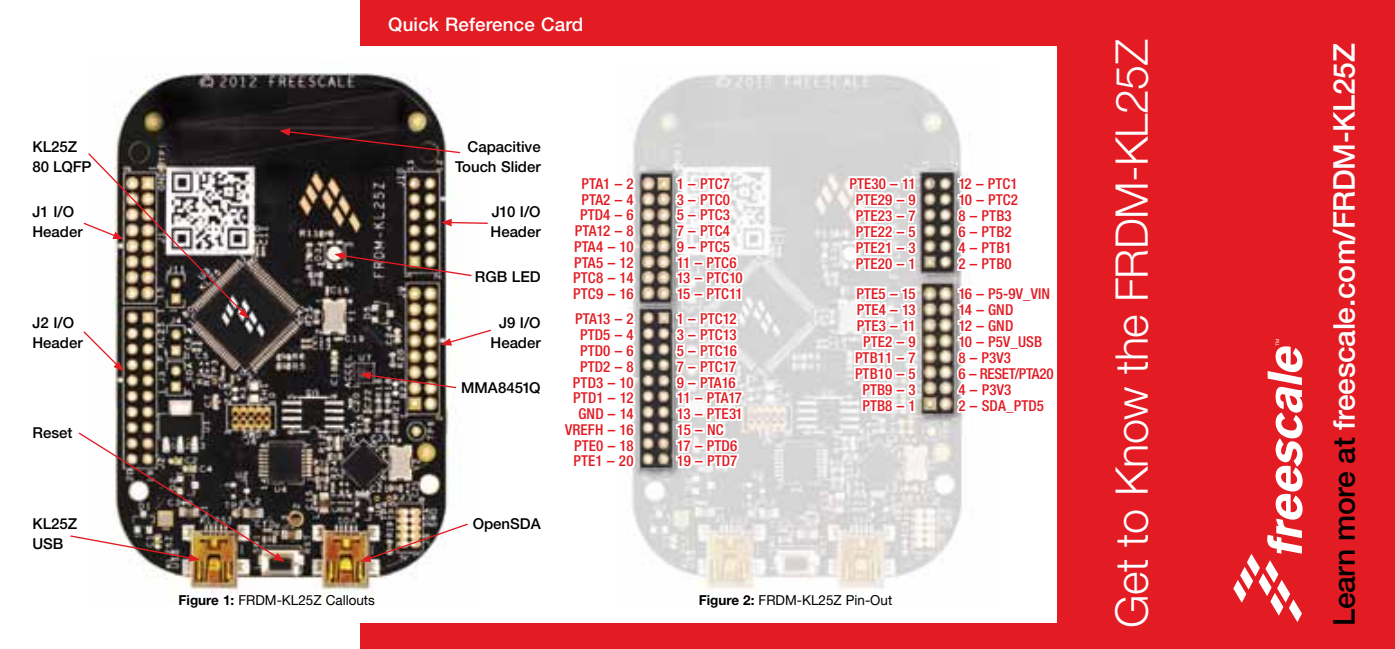
<style>
.page{position:relative;width:1395px;height:649px;background:#fff}
.page>*{position:absolute;margin:0;border:0;box-sizing:border-box;transform-origin:0 0}
.t1{font:300 45px "Helvetica Neue LT Pro";letter-spacing:-.015em;color:#fff}
.t2{font:500 30px "Helvetica Neue LT Pro";letter-spacing:-.01em;color:#fff}
.t3{font:500 18.75px "Helvetica Neue LT Pro";letter-spacing:.01em;color:#fff}
.t4{font:500 condensed 15px/15.8px "Helvetica Neue LT Pro";letter-spacing:.01em;color:#e31b23}
.t5{font:500 15px/20px "Helvetica Neue LT Pro";color:#000}
.t6{font:13.75px "Helvetica Neue LT Pro";color:#000}
.s1{font-weight:700}
.s2{color:#000}
</style>
<div class="page">
<img style="left:632px;top:74px;width:331px;height:515px">
<img style="left:114px;top:73px;width:340px;height:531px">
<svg style="left:846px;top:174px;width:75px;height:98px"></svg>
<svg style="left:852px;top:284px;width:69px;height:130px"></svg>
<svg style="left:628px;top:146px;width:9px;height:323px"></svg>
<div style="left:625px;top:453px;width:10px;height:15px;border:4px solid #fff;border-radius:50%"></div>
<div style="left:627px;top:454px;width:6px;height:13px;border:4px solid #fff;border-radius:50%"></div>
<div style="left:1045px;top:366px;width:10px;height:14px;border:4px solid #fff;border-radius:50%"></div>
<svg style="left:954px;top:174px;width:99px;height:254px"></svg>
<svg style="left:673px;top:174px;width:71px;height:129px"></svg>
<svg style="left:673px;top:309px;width:75px;height:161px"></svg>
<img style="left:334px;top:252px;width:138px;height:25px">
<svg style="left:360px;top:371px;width:96px;height:18px;background:#7b6259"></svg>
<svg style="left:441px;top:328px;width:51px;height:17px"></svg>
<img style="left:360px;top:522px;width:108px;height:39px">
<svg style="left:279px;top:128px;width:182px;height:26px;background:#3c2d2e"></svg>
<hr style="left:449px;top:222px;width:39px;height:2px;background:#e31b23">
<svg style="left:441px;top:218px;width:11px;height:8px"></svg>
<img style="left:83px;top:152px;width:166px;height:166px">
<svg style="left:83px;top:329px;width:41px;height:42px"></svg>
<img style="left:70px;top:431px;width:215px;height:130px">
<div style="left:360px;top:623px;width:861px;height:25px;background:#e31b23"></div>
<div style="left:360px;top:0;width:859px;height:45px;background:#e31b23"></div>
<div style="left:1058px;top:0;width:337px;height:648px;background:#e31b23"></div>
<svg style="left:1233px;top:339px;width:70px;height:282px"></svg>
<p class="t5" style="left:33px;top:136px;width:61px">KL25Z<br>80 LQFP</p>
<p class="t5" style="left:33px;top:201px;width:52px">J1 I/O<br>Header</p>
<p class="t5" style="left:33px;top:312px;width:52px">J2 I/O<br>Header</p>
<p class="t5" style="left:33px;top:422px;width:41px">Reset</p>
<p class="t5" style="left:33px;top:513px;width:46px">KL25Z<br>USB</p>
<p class="t3" style="left:388px;top:13px;width:197px">Quick Reference Card</p>
<p class="t5" style="left:455px;top:136px;width:87px;text-align:right">Capacitive<br>Touch Slider</p>
<p class="t5" style="left:491px;top:201px;width:52px">J10 I/O<br>Header</p>
<p class="t5" style="left:475px;top:267px;width:67px">RGB LED</p>
<p class="t5" style="left:491px;top:312px;width:52px;text-align:center">J9 I/O<br>Header</p>
<p class="t5" style="left:461px;top:377px;width:81px">MMA8451Q</p>
<p class="t5" style="left:473px;top:513px;width:69px">OpenSDA</p>
<p class="t4" style="left:573px;top:175px;width:62px;text-align:center">PTA1 – 2<br>PTA2 – 4<br>PTD4 – 6<br>PTA12 – 8<br>PTA4 – 10<br>PTA5 – 12<br>PTC8 – 14<br>PTC9 – 16</p>
<p class="t4" style="left:565px;top:311px;width:70px;text-align:right">PTA13 – 2<br>PTD5 – 4<br>PTD0 – 6<br>PTD2 – 8<br>PTD3 – 10<br>PTD1 – 12<br>GND – 14<br>VREFH – 16<br>PTE0 – 18<br>PTE1 – 20</p>
<p class="t4" style="left:677px;top:175px;width:67px">1 – PTC7<br>3 – PTC0<br>5 – PTC3<br>7 – PTC4<br>9 – PTC5<br>11 – PTC6<br>13 – PTC10<br>15 – PTC11</p>
<p class="t4" style="left:677px;top:311px;width:68px">1 – PTC12<br>3 – PTC13<br>5 – PTC16<br>7 – PTC17<br>9 – PTA16<br>11 – PTA17<br>13 – PTE31<br>15 – NC<br>17 – PTD6<br>19 – PTD7</p>
<p class="t4" style="left:849px;top:175px;width:68px;text-align:center">PTE30 – 11<br>PTE29 – 9<br>PTE23 – 7<br>PTE22 – 5<br>PTE21 – 3<br>PTE20 – 1</p>
<p class="t4" style="left:855px;top:285px;width:62px;text-align:center">PTE5 – 15<br>PTE4 – 13<br>PTE3 – 11<br>PTE2 – 9<br>PTB11 – 7<br>PTB10 – 5<br>PTB9 – 3<br>PTB8 – 1</p>
<p class="t6" style="left:179px;top:591px;width:198px"><span class="s1">Figure 1:</span> FRDM-KL25Z Callouts</p>
<p class="t6" style="left:699px;top:591px;width:195px"><span class="s1">Figure 2:</span> FRDM-KL25Z Pin-Out</p>
<p class="t4" style="left:958px;top:175px;width:61px">12 – PTC1<br>10 – PTC2<br>8 – PTB3<br>6 – PTB2<br>4 – PTB1<br>2 – PTB0</p>
<p class="t4" style="left:958px;top:285px;width:97px">16 – P5-9V_VIN<br>14 – GND<br>12 – GND<br>10 – P5V_USB<br>8 – P3V3<br>6 – RESET/PTA20<br>4 – P3V3<br>2 – SDA_PTD5</p>
<h1 class="t1" style="left:1104px;top:627px;width:589px;rotate:-90deg">Get to Know the FRDM-KL25Z</h1>
<h2 class="t2" style="left:1326px;top:625px;width:583px;rotate:-90deg"><span class="s2">Learn more at</span> freescale.com/FRDM-KL25Z</h2>
</div>
